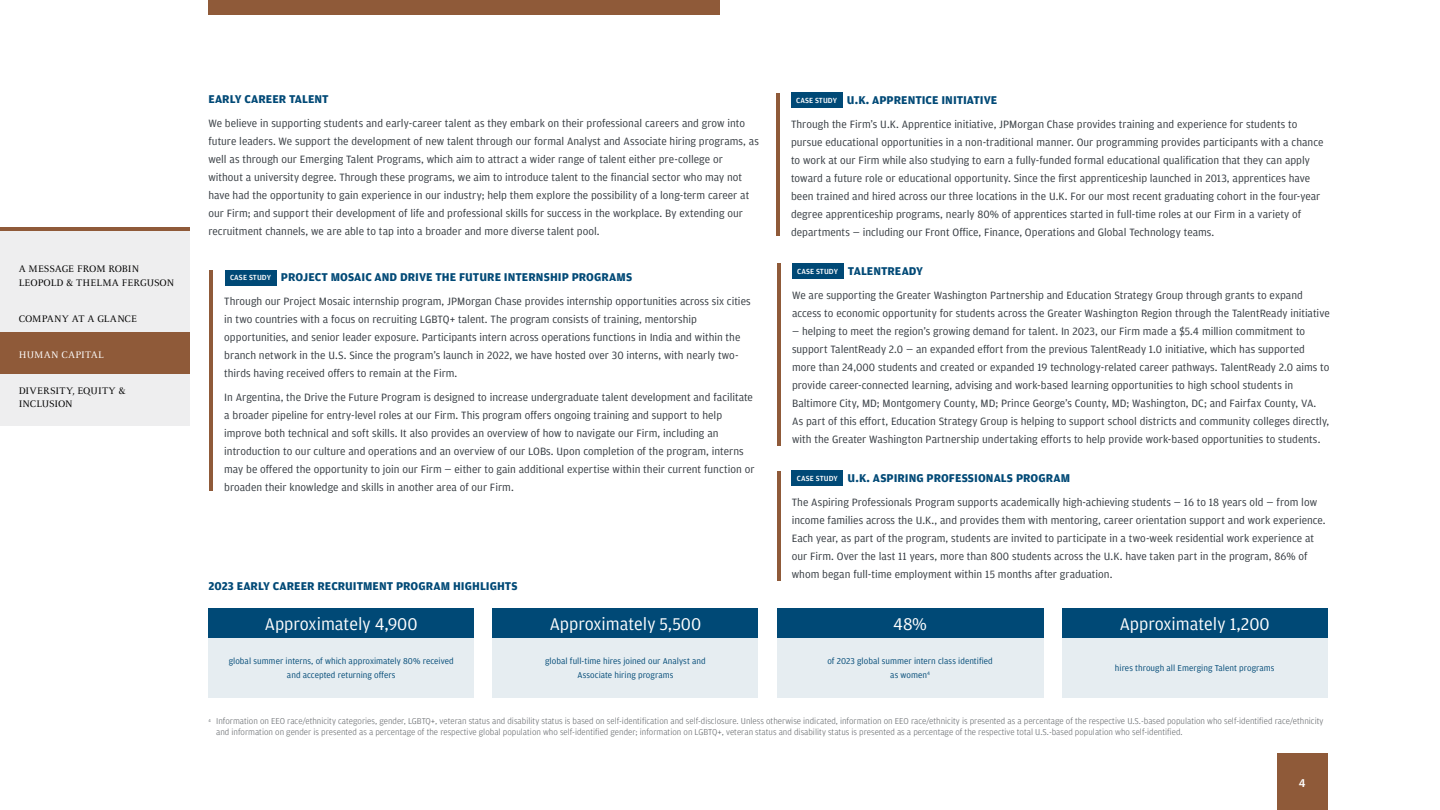
<style>
.page{position:relative;width:1440px;height:810px;background:#fff}
.page>*{position:absolute;margin:0;border:0;box-sizing:border-box;transform-origin:0 0}
.t1{font:18px "Amplitude";color:#fff}
.t2{font:700 12px "Amplitude";letter-spacing:.005em;color:#004976}
.t3{font:500 12px "Amplitude";color:#fff}
.t4{font:11.25px/18px "Amplitude";color:#32383e}
.t5{font:10.5px/13.5px "Celeste OT";color:#000}
.t6{font:10.5px "Celeste OT";letter-spacing:.02em;color:#fff}
.t7{font:300 9px/10.5px "Amplitude";color:#63666a}
.t8{font:9px/13.5px "Amplitude";color:#004976;text-align:center}
.s1{font-weight:500;font-size:7.88px;color:#fff}
</style>
<div class="page">
<hr style="left:776px;top:93px;width:4px;height:143px;background:#8f5a39">
<div style="left:791px;top:92px;width:51px;height:16px;background:#004976"></div>
<hr style="left:777px;top:471px;width:4px;height:109px;background:#8f5a39">
<div style="left:792px;top:471px;width:51px;height:15px;background:#004976"></div>
<div style="left:792px;top:263px;width:51px;height:15px;background:#004976"></div>
<hr style="left:209px;top:270px;width:4px;height:221px;background:#8f5a39">
<div style="left:225px;top:270px;width:51px;height:15px;background:#004976"></div>
<hr style="left:777px;top:263px;width:4px;height:183px;background:#8f5a39">
<div style="left:208px;top:638px;width:266px;height:60px;background:#e6edf1"></div>
<div style="left:1062px;top:638px;width:266px;height:60px;background:#e6edf1"></div>
<div style="left:493px;top:638px;width:265px;height:60px;background:#e6edf1"></div>
<div style="left:777px;top:638px;width:266px;height:60px;background:#e6edf1"></div>
<div style="left:208px;top:609px;width:266px;height:29px;background:#004976"></div>
<div style="left:493px;top:609px;width:265px;height:29px;background:#004976"></div>
<div style="left:777px;top:608px;width:266px;height:30px;background:#004976"></div>
<div style="left:1062px;top:608px;width:266px;height:30px;background:#004976"></div>
<div style="left:0;top:227px;width:190px;height:199px;background:#eeeeef"></div>
<hr style="left:0;top:227px;width:190px;height:4px;background:#8f5a39">
<div style="left:1277px;top:754px;width:51px;height:56px;background:#8f5a39"></div>
<div style="left:208px;top:0;width:512px;height:15px;background:#8f5a39"></div>
<div style="left:0;top:332px;width:190px;height:42px;background:#8f5a39"></div>
<p class="t5" style="left:19px;top:262px;width:157px">A MESSAGE FROM ROBIN<br>LEOPOLD &amp; THELMA FERGUSON</p>
<p class="t5" style="left:19px;top:312px;width:120px">COMPANY AT A GLANCE</p>
<p class="t6" style="left:19px;top:349px;width:87px">HUMAN CAPITAL</p>
<p class="t5" style="left:19px;top:384px;width:108px">DIVERSITY, EQUITY &amp;<br>INCLUSION</p>
<h4 class="t2" style="left:208px;top:93px;width:122px">EARLY CAREER TALENT</h4>
<p class="t4" style="left:208px;top:115px;width:552px">We believe in supporting students and early-career talent as they embark on their professional careers and grow into future leaders. We support the development of new talent through our formal Analyst and Associate hiring programs, as well as through our Emerging Talent Programs, which aim to attract a wider range of talent either pre-college or without a university degree. Through these programs, we aim to introduce talent to the financial sector who may not have had the opportunity to gain experience in our industry; help them explore the possibility of a long-term career at our Firm; and support their development of life and professional skills for success in the workplace. By extending our recruitment channels, we are able to tap into a broader and more diverse talent pool.</p>
<p class="t4" style="left:791px;top:116px;width:534px">Through the Firm’s U.K. Apprentice initiative, JPMorgan Chase provides training and experience for students to pursue educational opportunities in a non-traditional manner. Our programming provides participants with a chance to work at our Firm while also studying to earn a fully-funded formal educational qualification that they can apply toward a future role or educational opportunity. Since the first apprenticeship launched in 2013, apprentices have been trained and hired across our three locations in the U.K. For our most recent graduating cohort in the four-year degree apprenticeship programs, nearly 80% of apprentices started in full-time roles at our Firm in a variety of departments — including our Front Office, Finance, Operations and Global Technology teams.</p>
<h5 class="t2" style="left:796px;top:94px;width:203px"><span class="s1">CASE STUDY</span> U.K. APPRENTICE INITIATIVE</h5>
<h5 class="t2" style="left:230px;top:270px;width:404px"><span class="s1">CASE STUDY</span> PROJECT MOSAIC AND DRIVE THE FUTURE INTERNSHIP PROGRAMS</h5>
<p class="t4" style="left:224px;top:292px;width:528px">Through our Project Mosaic internship program, JPMorgan Chase provides internship opportunities across six cities in two countries with a focus on recruiting LGBTQ+ talent. The program consists of training, mentorship opportunities, and senior leader exposure. Participants intern across operations functions in India and within the branch network in the U.S. Since the program’s launch in 2022, we have hosted over 30 interns, with nearly two&shy;thirds having received offers to remain at the Firm.</p>
<p class="t4" style="left:224px;top:388px;width:532px">In Argentina, the Drive the Future Program is designed to increase undergraduate talent development and facilitate a broader pipeline for entry-level roles at our Firm. This program offers ongoing training and support to help improve both technical and soft skills. It also provides an overview of how to navigate our Firm, including an introduction to our culture and operations and an overview of our LOBs. Upon completion of the program, interns may be offered the opportunity to join our Firm — either to gain additional expertise within their current function or broaden their knowledge and skills in another area of our Firm.</p>
<h5 class="t2" style="left:208px;top:579px;width:311px">2023 EARLY CAREER RECRUITMENT PROGRAM HIGHLIGHTS</h5>
<p class="t1" style="left:265px;top:614px;width:154px">Approximately 4,900</p>
<p class="t8" style="left:229px;top:654px;width:227px">global summer interns, of which approximately 80% received and accepted returning offers</p>
<p class="t1" style="left:550px;top:614px;width:153px">Approximately 5,500</p>
<p class="t8" style="left:545px;top:654px;width:162px">global full-time hires joined our Analyst and<br>Associate hiring programs</p>
<h5 class="t2" style="left:797px;top:264px;width:127px"><span class="s1">CASE STUDY</span> TALENTREADY</h5>
<p class="t4" style="left:792px;top:286px;width:539px">We are supporting the Greater Washington Partnership and Education Strategy Group through grants to expand access to economic opportunity for students across the Greater Washington Region through the TalentReady initiative</p>
<p class="t4" style="left:792px;top:322px;width:539px">— helping to meet the region’s growing demand for talent. In 2023, our Firm made a $5.4 million commitment to support TalentReady 2.0 — an expanded effort from the previous TalentReady 1.0 initiative, which has supported more than 24,000 students and created or expanded 19 technology-related career pathways. TalentReady 2.0 aims to provide career-connected learning, advising and work-based learning opportunities to high school students in Baltimore City, MD; Montgomery County, MD; Prince George’s County, MD; Washington, DC; and Fairfax County, VA.<br>As part of this effort, Education Strategy Group is helping to support school districts and community colleges directly, with the Greater Washington Partnership undertaking efforts to help provide work-based opportunities to students.</p>
<h5 class="t2" style="left:797px;top:472px;width:275px"><span class="s1">CASE STUDY</span> U.K. ASPIRING PROFESSIONALS PROGRAM</h5>
<p class="t4" style="left:792px;top:494px;width:535px">The Aspiring Professionals Program supports academically high-achieving students — 16 to 18 years old — from low income families across the U.K., and provides them with mentoring, career orientation support and work experience.<br>Each year, as part of the program, students are invited to participate in a two-week residential work experience at our Firm. Over the last 11 years, more than 800 students across the U.K. have taken part in the program, 86% of whom began full-time employment within 15 months after graduation.</p>
<p class="t1" style="left:893px;top:614px;width:35px">48%</p>
<p class="t8" style="left:827px;top:654px;width:167px">of 2023 global summer intern class identified as women<sup>4</sup></p>
<p class="t1" style="left:1120px;top:614px;width:151px">Approximately 1,200</p>
<p class="t8" style="left:1115px;top:662px;width:161px">hires through all Emerging Talent programs</p>
<p class="t7" style="left:216px;top:716px;width:1109px;text-indent:-8px"><sup>4</sup> Information on EEO race/ethnicity categories, gender, LGBTQ+, veteran status and disability status is based on self-identification and self-disclosure. Unless otherwise indicated, information on EEO race/ethnicity is presented as a percentage of the respective U.S.-based population who self-identified race/ethnicity and information on gender is presented as a percentage of the respective global population who self-identified gender; information on LGBTQ+, veteran status and disability status is presented as a percentage of the respective total U.S.-based population who self-identified.</p>
<p class="t3" style="left:1299px;top:776px;width:8px">4</p>
</div>
